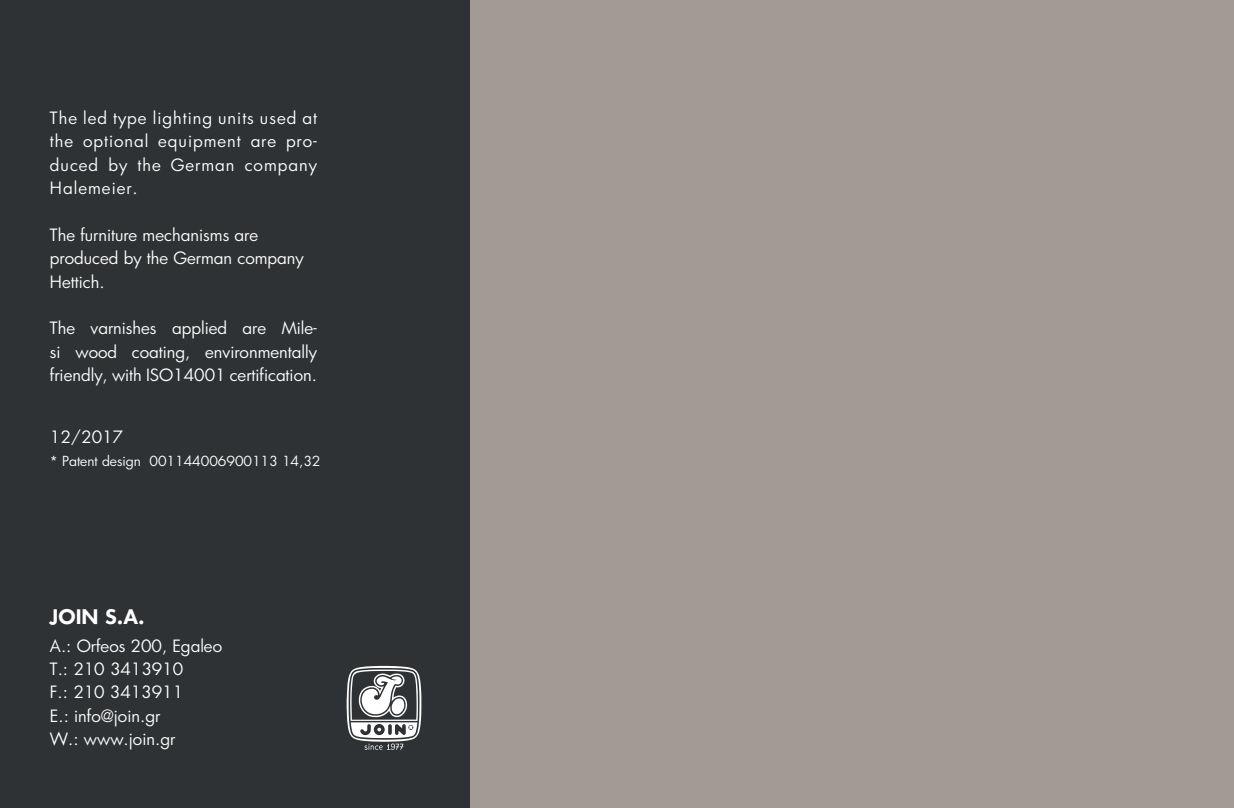
<style>
.page{position:relative;width:1234px;height:808px;background:#fff}
.page>*{position:absolute;margin:0;border:0;box-sizing:border-box;transform-origin:0 0}
.t1{font:600 19.5px "PF Futura Neu";color:#fff}
.t2{font:16.5px/23.4px "PF Futura Neu";color:#fff;text-align:justify}
.t3{font:13.5px "PF Futura Neu";color:#fff}
</style>
<div class="page">
<div style="left:0;top:0;width:1233px;height:808px;background:#2f3234"></div>
<svg style="left:346px;top:666px;width:75px;height:84px"></svg>
<div style="left:470px;top:0;width:763px;height:808px;background:#a39a95"></div>
<p class="t2" style="left:50px;top:106px;width:268px">The led type lighting units used at the optional equipment are pro&shy;duced by the German company Halemeier.</p>
<p class="t2" style="left:50px;top:223px;width:255px;text-align:left">The furniture mechanisms are produced by the German company<br>Hettich.</p>
<p class="t2" style="left:50px;top:316px;width:268px">The varnishes applied are Mile&shy;si wood coating, environmentally friendly, with ISO14001 certification.</p>
<p class="t2" style="left:50px;top:425px;width:75px">12/2017</p>
<p class="t3" style="left:50px;top:452px;width:272px">* Patent design 001144006900113 14,32</p>
<p class="t1" style="left:50px;top:603px;width:96px">JOIN S.A.</p>
<p class="t2" style="left:50px;top:634px;width:174px;text-align:left">A.: Orfeos 200, Egaleo<br>Τ.: 210 3413910<br>F.: 210 3413911<br>E.: info@join.gr<br>W.: www.join.gr</p>
</div>
